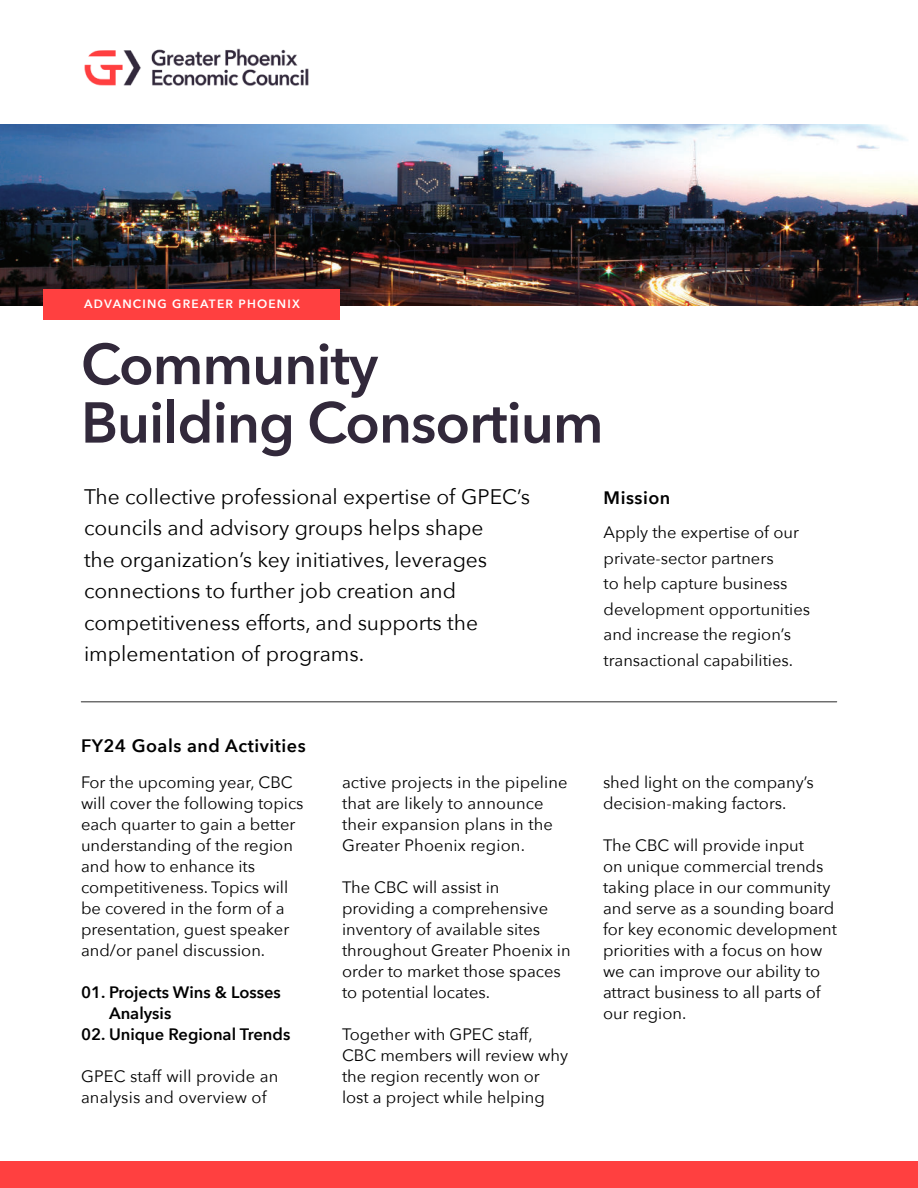
<style>
.page{position:relative;width:918px;height:1188px;background:#fff}
.page>*{position:absolute;margin:0;border:0;box-sizing:border-box;transform-origin:0 0}
.t1{font:600 57px/58.5px "Avenir Next";letter-spacing:-.02em;color:#32293b}
.t2{font:21px/31.5px "Avenir Next";color:#000}
.t3{font:600 18px "Avenir Next";letter-spacing:.03em;color:#000}
.t4{font:16.5px/21px "Avenir Next";color:#000}
.t5{font:600 16.5px/21px "Avenir Next";color:#000}
.t6{font:600 12px "Avenir Next";letter-spacing:.1em;color:#fff}
</style>
<div class="page">
<img style="left:84px;top:48px;width:225px;height:38px">
<div style="left:0;top:1161px;width:918px;height:27px;background:#ff4040"></div>
<hr style="left:81px;top:702px;width:756px;height:1px;background:#292929">
<img style="left:0;top:124px;width:918px;height:182px">
<div style="left:44px;top:290px;width:297px;height:30px;background:#ff4040"></div>
<p class="t6" style="left:84px;top:299px;width:217px">ADVANCING GREATER PHOENIX</p>
<h1 class="t1" style="left:81px;top:340px;width:524px">Community<br>Building Consortium</h1>
<p class="t2" style="left:84px;top:482px;width:448px">The collective professional expertise of GPEC’s</p>
<p class="t3" style="left:604px;top:491px;width:68px">Mission</p>
<p class="t2" style="left:84px;top:514px;width:405px">councils and advisory groups helps shape the organization’s key initiatives, leverages connections to further job creation and competitiveness efforts, and supports the implementation of programs.</p>
<p class="t4" style="left:604px;top:521px;width:208px;line-height:25.5px">Apply the expertise of our private-sector partners<br>to help capture business development opportunities and increase the region’s transactional capabilities.</p>
<p class="t3" style="left:81px;top:738px;width:226px">FY24 Goals and Activities</p>
<p class="t4" style="left:81px;top:774px;width:224px">For the upcoming year, CBC will cover the following topics each quarter to gain a better understanding of the region and how to enhance its competitiveness. Topics will be covered in the form of a presentation, guest speaker and/or panel discussion.</p>
<p class="t5" style="left:109px;top:984px;width:173px;text-indent:-28px">01. Projects Wins &amp; Losses<br>Analysis</p>
<p class="t5" style="left:81px;top:1026px;width:211px">02. Unique Regional Trends</p>
<p class="t4" style="left:81px;top:1068px;width:199px">GPEC staff will provide an analysis and overview of</p>
<p class="t4" style="left:342px;top:774px;width:227px">active projects in the pipeline that are likely to announce their expansion plans in the<br>Greater Phoenix region.</p>
<p class="t4" style="left:342px;top:879px;width:230px">The CBC will assist in providing a comprehensive inventory of available sites throughout Greater Phoenix in order to market those spaces to potential locates.</p>
<p class="t4" style="left:342px;top:1026px;width:228px">Together with GPEC staff,<br>CBC members will review why the region recently won or lost a project while helping</p>
<p class="t4" style="left:603px;top:774px;width:212px">shed light on the company’s decision-making factors.</p>
<p class="t4" style="left:603px;top:837px;width:235px">The CBC will provide input<br>on unique commercial trends taking place in our community and serve as a sounding board for key economic development priorities with a focus on how we can improve our ability to attract business to all parts of our region.</p>
</div>
